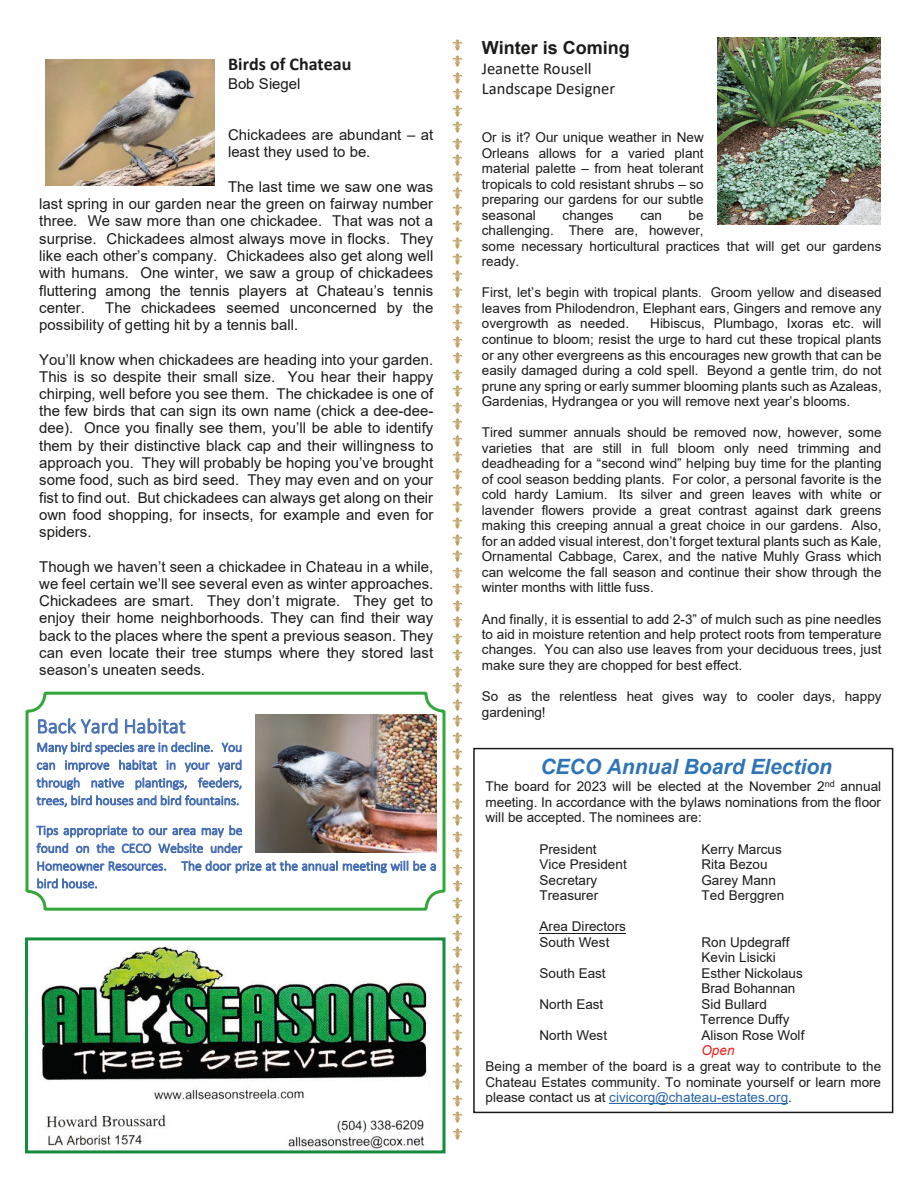
<style>
.page{position:relative;width:918px;height:1188px;background:#fff}
.page>*{position:absolute;margin:0;border:0;box-sizing:border-box;transform-origin:0 0}
.t1{font:italic 700 21px "Arial";color:#2e74b6}
.t2{font:300 21px "Calibri";color:#4870b4}
.t3{font:700 18px "Calibri";color:#1c1b1a}
.t4{font:700 18px "Arial";color:#1c1b1a}
.t5{font:16.5px/20.1px "Calibri";color:#1c1b1a}
.t6{font:15px/17.2px "Arial";color:#1c1b1a;text-align:justify}
.t7{font:15px/16.5px "DB Fleur delis";color:#b99a56;text-align:justify}
.t8{font:13.5px/15.5px "Arial";letter-spacing:.005em;color:#1c1b1a;text-align:justify}
.t9{font:300 13.5px/17.7px "Calibri";color:#4870b4;text-align:justify}
.t10{font:italic 13.5px "Arial";color:#e72521}
.s1{color:#2664ac}
</style>
<div class="page">
<img style="left:40px;top:946px;width:393px;height:203px">
<div style="left:25px;top:937px;width:421px;height:216px;border:3px solid #158c3b"></div>
<img style="left:46px;top:59px;width:168px;height:127px">
<img style="left:256px;top:715px;width:180px;height:138px">
<img style="left:717px;top:37px;width:164px;height:187px">
<div style="left:473px;top:748px;width:420px;height:365px;border:2px solid #1c1b1a"></div>
<hr style="left:539px;top:933px;width:87px;height:1px;background:#1c1b1a">
<hr style="left:609px;top:1103px;width:179px;height:1px;background:#2664ac">
<div style="left:26px;top:692px;width:420px;height:219px;border:3px solid #34a73a;border-radius:18px"></div>
<h2 class="t3" style="left:228px;top:51px;width:125px">Birds of Chateau</h2>
<p class="t6" style="left:228px;top:75px;width:74px">Bob Siegel</p>
<p class="t6" style="left:228px;top:126px;width:207px">Chickadees are abundant – at least they used to be.</p>
<p class="t6" style="left:39px;top:178px;width:396px;text-indent:189px">The last time we saw one was last spring in our garden near the green on fairway number three. We saw more than one chickadee. That was not a surprise. Chickadees almost always move in flocks. They like each other’s company. Chickadees also get along well with humans. One winter, we saw a group of chickadees fluttering among the tennis players at Chateau’s tennis center.</p>
<p class="t6" style="left:39px;top:299px;width:396px;text-indent:66px">The chickadees seemed unconcerned by the possibility of getting hit by a tennis ball.</p>
<p class="t6" style="left:39px;top:351px;width:396px">You’ll know when chickadees are heading into your garden.<br>This is so despite their small size. You hear their happy chirping, well before you see them. The chickadee is one of the few birds that can sign its own name (chick a dee-dee&shy;dee). Once you finally see them, you’ll be able to identify them by their distinctive black cap and their willingness to approach you. They will probably be hoping you’ve brought some food, such as bird seed. They may even and on your fist to find out. But chickadees can always get along on their own food shopping, for insects, for example and even for spiders.</p>
<p class="t6" style="left:39px;top:558px;width:396px">Though we haven’t seen a chickadee in Chateau in a while, we feel certain we’ll see several even as winter approaches.<br>Chickadees are smart. They don’t migrate. They get to enjoy their home neighborhoods. They can find their way back to the places where the spent a previous season. They can even locate their tree stumps where they stored last season’s uneaten seeds.</p>
<h1 class="t2" style="left:37px;top:713px;width:151px">Back Yard Habitat</h1>
<p class="t9" style="left:37px;top:738px;width:207px">Many bird species are in decline. You can improve habitat in your yard through native plantings, feeders, trees, bird houses and bird fountains.</p>
<p class="t9" style="left:37px;top:821px;width:401px;text-align:left">Tips appropriate to our area may be<br>found on the CECO Website under<br>Homeowner Resources. The door prize at the annual meeting will be a bird house.</p>
<p class="t7" style="left:453px;top:35px;width:11px">q q q q q q q q q q q q q q q q q q q q q q q q q q q q q q q q q q q q q q q q q q q q q q q q q q q q q q q q q q q q q q q q q q q</p>
<h2 class="t4" style="left:482px;top:35px;width:150px">Winter is Coming</h2>
<p class="t5" style="left:482px;top:58px;width:135px">Jeanette Rousell<br>Landscape Designer</p>
<p class="t8" style="left:482px;top:130px;width:223px">Or is it? Our unique weather in New Orleans allows for a varied plant material palette – from heat tolerant tropicals to cold resistant shrubs – so preparing our gardens for our subtle seasonal</p>
<p class="t8" style="left:482px;top:207px;width:401px;text-align:left;text-indent:207px">be<br>challenging. There are, however,<br>some necessary horticultural practices that will get our gardens ready.</p>
<p class="t8" style="left:482px;top:285px;width:401px">First, let’s begin with tropical plants. Groom yellow and diseased leaves from Philodendron, Elephant ears, Gingers and remove any overgrowth as needed.</p>
<p class="t8" style="left:563px;top:207px;width:53px">changes</p>
<p class="t8" style="left:640px;top:207px;width:23px">can</p>
<p class="t8" style="left:482px;top:316px;width:401px;text-indent:168px">Hibiscus, Plumbago, Ixoras etc. will continue to bloom; resist the urge to hard cut these tropical plants or any other evergreens as this encourages new growth that can be easily damaged during a cold spell. Beyond a gentle trim, do not prune any spring or early summer blooming plants such as Azaleas, Gardenias, Hydrangea or you will remove next year’s blooms.</p>
<p class="t8" style="left:482px;top:425px;width:401px">Tired summer annuals should be removed now, however, some varieties that are still in full bloom only need trimming and deadheading for a “second wind” helping buy time for the planting of cool season bedding plants. For color, a personal favorite is the cold hardy Lamium. Its silver and green leaves with white or lavender flowers provide a great contrast against dark greens making this creeping annual a great choice in our gardens. Also, for an added visual interest, don’t forget textural plants such as Kale, Ornamental Cabbage, Carex, and the native Muhly Grass which can welcome the fall season and continue their show through the winter months with little fuss.</p>
<p class="t8" style="left:482px;top:611px;width:401px">And finally, it is essential to add 2-3” of mulch such as pine needles to aid in moisture retention and help protect roots from temperature changes. You can also use leaves from your deciduous trees, just make sure they are chopped for best effect.</p>
<p class="t8" style="left:482px;top:689px;width:401px">So as the relentless heat gives way to cooler days, happy gardening!</p>
<h1 class="t1" style="left:540px;top:753px;width:293px">CECO Annual Board Election</h1>
<p class="t8" style="left:485px;top:779px;width:397px">The board for 2023 will be elected at the November 2<sup>nd</sup> annual meeting. In accordance with the bylaws nominations from the floor will be accepted. The nominees are:</p>
<p class="t8" style="left:539px;top:841px;width:59px">President</p>
<p class="t8" style="left:701px;top:841px;width:82px">Kerry Marcus</p>
<p class="t8" style="left:539px;top:857px;width:89px">Vice President</p>
<p class="t8" style="left:701px;top:857px;width:68px">Rita Bezou</p>
<p class="t8" style="left:539px;top:872px;width:59px">Secretary</p>
<p class="t8" style="left:701px;top:872px;width:76px">Garey Mann</p>
<p class="t8" style="left:540px;top:888px;width:60px">Treasurer</p>
<p class="t8" style="left:702px;top:888px;width:84px">Ted Berggren</p>
<p class="t8" style="left:539px;top:919px;width:88px">Area Directors<br>South West</p>
<p class="t8" style="left:701px;top:934px;width:89px">Ron Updegraff<br>Kevin Lisicki</p>
<p class="t8" style="left:539px;top:965px;width:68px">South East</p>
<p class="t8" style="left:701px;top:965px;width:103px">Esther Nickolaus<br>Brad Bohannan</p>
<p class="t8" style="left:539px;top:996px;width:65px">North East</p>
<p class="t8" style="left:700px;top:996px;width:91px">Sid Bullard<br>Terrence Duffy</p>
<p class="t8" style="left:540px;top:1027px;width:69px">North West</p>
<p class="t8" style="left:702px;top:1027px;width:104px">Alison Rose Wolf</p>
<p class="t10" style="left:702px;top:1042px;width:35px">Open</p>
<p class="t8" style="left:485px;top:1058px;width:397px">Being a member of the board is a great way to contribute to the Chateau Estates community. To nominate yourself or learn more please contact us at <span class="s1">civicorg@chateau-estates.org</span>.</p>
</div>
